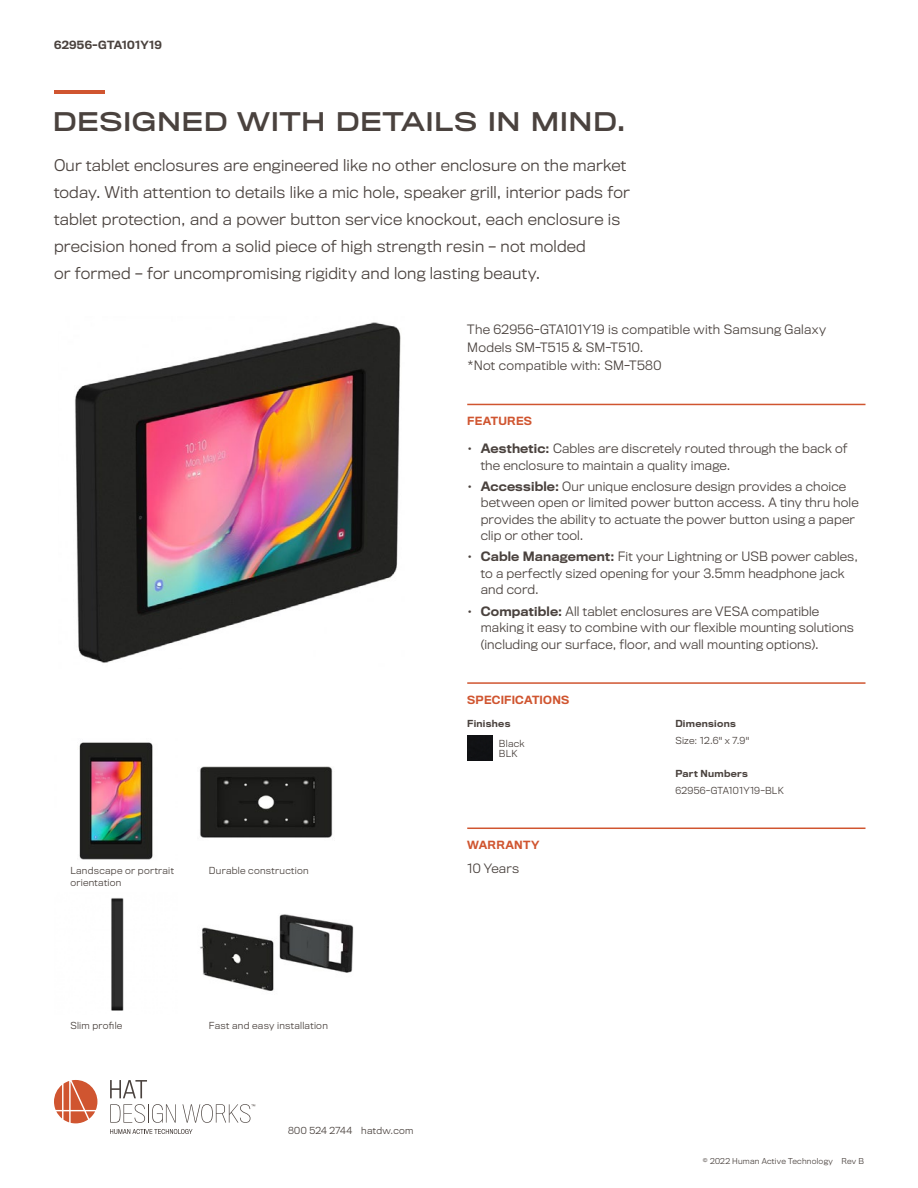
<style>
.page{position:relative;width:918px;height:1188px;background:#fff}
.page>*{position:absolute;margin:0;border:0;box-sizing:border-box;transform-origin:0 0}
.Intro_Header{font:24px "Titling Gothic FB Wide Standard";color:#4a423e}
.Description_-_Main{font:300 15px/27px "Titling Gothic FB";letter-spacing:.015em;color:#4a423e}
.Body_-_Features{font:300 12px/16.5px "Titling Gothic FB";letter-spacing:.01em;color:#4a423e}
.Description_-_Short{font:300 12px/18px "Titling Gothic FB";letter-spacing:.02em;color:#4a423e}
.Body_-_Warranty{font:300 12px "Titling Gothic FB";letter-spacing:.01em;color:#4a423e}
.Subhead{font:500 10.5px "Titling Gothic FB";letter-spacing:.02em;color:#d05530}
.Product_Name_-_Small{font:500 10.5px "Titling Gothic FB";letter-spacing:.025em;color:#4a423e}
.Contact_Info{font:300 9px "Titling Gothic FB";letter-spacing:.03em;color:#4a423e}
.Body_-_Specification{font:300 9px "Titling Gothic FB";letter-spacing:.025em;color:#4a423e}
.Body_-_Specification-2{font:500 9px "Titling Gothic FB";letter-spacing:.035em;color:#4a423e}
.Finishes{font:300 9px "Titling Gothic FB";color:#4a423e}
.Copyright{font:300 7.5px "Titling Gothic FB";letter-spacing:.03em;color:#4a423e}
.s1{font-weight:500}
</style>
<div class="page">
<img style="left:75px;top:322px;width:326px;height:341px">
<hr style="left:467px;top:404px;width:399px;height:1px;background:#d05530">
<hr style="left:467px;top:682px;width:399px;height:2px;background:#d05530">
<img style="left:467px;top:736px;width:26px;height:25px">
<hr style="left:467px;top:828px;width:399px;height:1px;background:#d05530">
<img style="left:79px;top:742px;width:74px;height:118px">
<img style="left:200px;top:766px;width:133px;height:72px">
<img style="left:111px;top:898px;width:13px;height:113px">
<img style="left:200px;top:914px;width:154px;height:77px">
<svg style="left:54px;top:1080px;width:43px;height:43px"></svg>
<svg style="left:110px;top:1104px;width:66px;height:19px"></svg>
<svg style="left:110px;top:1080px;width:37px;height:18px"></svg>
<svg style="left:182px;top:1104px;width:73px;height:19px"></svg>
<svg style="left:110px;top:1129px;width:83px;height:5px"></svg>
<hr style="left:54px;top:91px;width:51px;height:3px;background:#d05530">
<p class="Product_Name_-_Small" style="left:54px;top:38px;width:109px">62956-GTA101Y19</p>
<p class="Intro_Header" style="left:52px;top:107px;width:575px">DESIGNED WITH DETAILS IN MIND.</p>
<p class="Description_-_Main" style="left:54px;top:152px;width:577px">Our tablet enclosures are engineered like no other enclosure on the market today. With attention to details like a mic hole, speaker grill, interior pads for tablet protection, and a power button service knockout, each enclosure is precision honed from a solid piece of high strength resin – not molded</p>
<p class="Description_-_Main" style="left:54px;top:260px;width:488px">or formed – for uncompromising rigidity and long lasting beauty.</p>
<p class="Description_-_Short" style="left:467px;top:320px;width:360px">The 62956-GTA101Y19 is compatible with Samsung Galaxy<br>Models SM-T515 &amp; SM-T510.</p>
<p class="Description_-_Short" style="left:467px;top:356px;width:196px">*Not compatible with: SM-T580</p>
<p class="Subhead" style="left:467px;top:415px;width:66px">FEATURES</p>
<p class="Body_-_Features" style="left:481px;top:440px;width:368px;text-indent:-14px"><span class="s1">• Aesthetic:</span> Cables are discretely routed through the back of the enclosure to maintain a quality image.</p>
<p class="Body_-_Features" style="left:481px;top:478px;width:379px;text-indent:-14px"><span class="s1">• Accessible:</span> Our unique enclosure design provides a choice between open or limited power button access. A tiny thru hole provides the ability to actuate the power button using a paper clip or other tool.</p>
<p class="Body_-_Features" style="left:481px;top:549px;width:379px;text-indent:-14px"><span class="s1">• Cable Management:</span> Fit your Lightning or USB power cables, to a perfectly sized opening for your 3.5mm headphone jack and cord.</p>
<p class="Body_-_Features" style="left:481px;top:603px;width:375px;text-indent:-14px"><span class="s1">• Compatible:</span> All tablet enclosures are VESA compatible making it easy to combine with our flexible mounting solutions (including our surface, floor, and wall mounting options).</p>
<p class="Subhead" style="left:467px;top:694px;width:104px">SPECIFICATIONS</p>
<p class="Body_-_Specification-2" style="left:467px;top:718px;width:45px">Finishes</p>
<p class="Body_-_Specification" style="left:499px;top:738px;width:27px">Black</p>
<p class="Finishes" style="left:499px;top:748px;width:20px">BLK</p>
<p class="Subhead" style="left:467px;top:839px;width:74px">WARRANTY</p>
<p class="Contact_Info" style="left:70px;top:865px;width:105px">Landscape or portrait</p>
<p class="Body_-_Warranty" style="left:467px;top:861px;width:53px">10 Years</p>
<p class="Contact_Info" style="left:70px;top:877px;width:53px">orientation</p>
<p class="Contact_Info" style="left:209px;top:865px;width:101px">Durable construction</p>
<p class="Contact_Info" style="left:70px;top:1020px;width:54px">Slim profile</p>
<p class="Contact_Info" style="left:209px;top:1020px;width:120px">Fast and easy installation</p>
<p class="Contact_Info" style="left:288px;top:1125px;width:127px">800 524 2744 hatdw.com</p>
<p class="Body_-_Specification-2" style="left:675px;top:718px;width:62px">Dimensions</p>
<p class="Body_-_Specification" style="left:675px;top:735px;width:75px">Size: 12.6" x 7.9"</p>
<p class="Body_-_Specification-2" style="left:675px;top:768px;width:74px">Part Numbers</p>
<p class="Body_-_Specification" style="left:675px;top:785px;width:110px">62956-GTA101Y19-BLK</p>
<p class="Copyright" style="left:703px;top:1157px;width:163px">© 2022 Human Active Technology Rev B</p>
</div>
